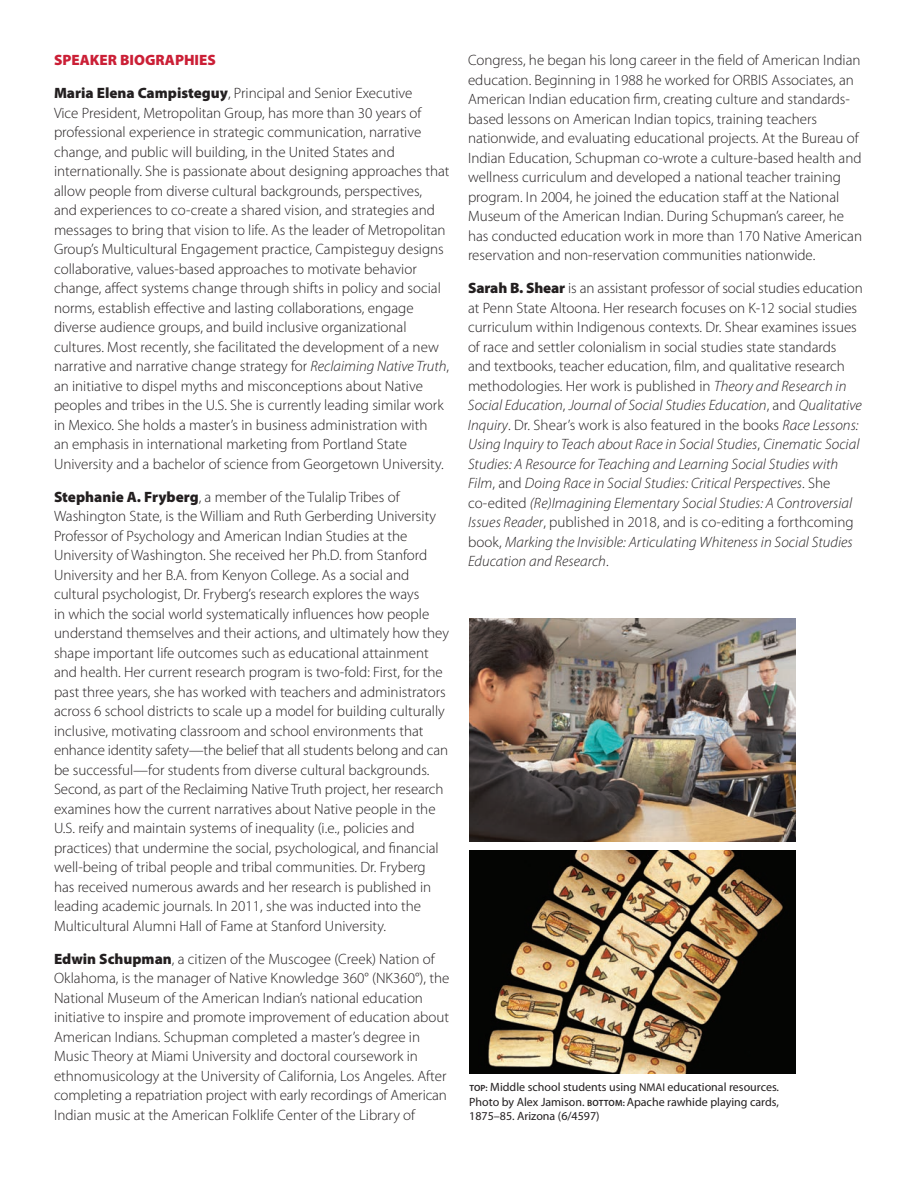
<style>
.page{position:relative;width:918px;height:1188px;background:#fff}
.page>*{position:absolute;margin:0;border:0;box-sizing:border-box;transform-origin:0 0}
.t1{font:300 15px/19.5px "Myriad Pro";color:#231f20}
.t2{font:900 15px "Myriad Pro";color:#cb1f36}
.t3{font:12px/14.4px "Myriad Pro";color:#231f20;text-align:justify}
.s1{font-weight:900}
.s2{font-style:italic}
.s3{font-weight:600;font-size:9px}
.s4{font-size:11.25px}
</style>
<div class="page">
<img style="left:469px;top:619px;width:327px;height:222px">
<img style="left:469px;top:851px;width:327px;height:222px">
<p class="t2" style="left:54px;top:50px;width:163px">SPEAKER BIOGRAPHIES</p>
<p class="t1" style="left:54px;top:84px;width:397px"><span class="s1">Maria Elena Campisteguy</span>, Principal and Senior Executive<br>Vice President, Metropolitan Group, has more than 30 years of professional experience in strategic communication, narrative change, and public will building, in the United States and internationally. She is passionate about designing approaches that allow people from diverse cultural backgrounds, perspectives,<br>and experiences to co-create a shared vision, and strategies and messages to bring that vision to life. As the leader of Metropolitan Group’s Multicultural Engagement practice, Campisteguy designs collaborative, values-based approaches to motivate behavior change, affect systems change through shifts in policy and social norms, establish effective and lasting collaborations, engage diverse audience groups, and build inclusive organizational cultures. Most recently, she facilitated the development of a new narrative and narrative change strategy for <span class="s2">Reclaiming Native Truth</span>, an initiative to dispel myths and misconceptions about Native peoples and tribes in the U.S. She is currently leading similar work in Mexico. She holds a master’s in business administration with<br>an emphasis in international marketing from Portland State University and a bachelor of science from Georgetown University.</p>
<p class="t1" style="left:54px;top:487px;width:397px"><span class="s1">Stephanie A. Fryberg</span>, a member of the Tulalip Tribes of Washington State, is the William and Ruth Gerberding University Professor of Psychology and American Indian Studies at the University of Washington. She received her Ph.D. from Stanford University and her B.A. from Kenyon College. As a social and cultural psychologist, Dr. Fryberg’s research explores the ways<br>in which the social world systematically influences how people understand themselves and their actions, and ultimately how they shape important life outcomes such as educational attainment and health. Her current research program is two-fold: First, for the past three years, she has worked with teachers and administrators across 6 school districts to scale up a model for building culturally inclusive, motivating classroom and school environments that enhance identity safety—the belief that all students belong and can be successful—for students from diverse cultural backgrounds.<br>Second, as part of the Reclaiming Native Truth project, her research examines how the current narratives about Native people in the U.S. reify and maintain systems of inequality (i.e., policies and practices) that undermine the social, psychological, and financial well-being of tribal people and tribal communities. Dr. Fryberg has received numerous awards and her research is published in leading academic journals. In 2011, she was inducted into the Multicultural Alumni Hall of Fame at Stanford University.</p>
<p class="t1" style="left:54px;top:949px;width:397px"><span class="s1">Edwin Schupman</span>, a citizen of the Muscogee (Creek) Nation of Oklahoma, is the manager of Native Knowledge 360° (NK360°), the National Museum of the American Indian’s national education initiative to inspire and promote improvement of education about American Indians. Schupman completed a master’s degree in Music Theory at Miami University and doctoral coursework in ethnomusicology at the University of California, Los Angeles. After completing a repatriation project with early recordings of American Indian music at the American Folklife Center of the Library of</p>
<p class="t1" style="left:468px;top:51px;width:396px">Congress, he began his long career in the field of American Indian education. Beginning in 1988 he worked for ORBIS Associates, an American Indian education firm, creating culture and standards&shy;based lessons on American Indian topics, training teachers nationwide, and evaluating educational projects. At the Bureau of Indian Education, Schupman co-wrote a culture-based health and wellness curriculum and developed a national teacher training program. In 2004, he joined the education staff at the National Museum of the American Indian. During Schupman’s career, he has conducted education work in more than 170 Native American reservation and non-reservation communities nationwide.</p>
<p class="t1" style="left:468px;top:279px;width:396px"><span class="s1">Sarah B. Shear</span> is an assistant professor of social studies education at Penn State Altoona. Her research focuses on K-12 social studies curriculum within Indigenous contexts. Dr. Shear examines issues of race and settler colonialism in social studies state standards and textbooks, teacher education, film, and qualitative research methodologies. Her work is published in <span class="s2">Theory and Research in Social Education</span>, <span class="s2">Journal of Social Studies Education</span>, and <span class="s2">Qualitative Inquiry</span>. Dr. Shear’s work is also featured in the books <span class="s2">Race Lessons:<br>Using Inquiry to Teach about Race in Social Studies</span>, <span class="s2">Cinematic Social Studies: A Resource for Teaching and Learning Social Studies with Film</span>, and <span class="s2">Doing Race in Social Studies: Critical Perspectives</span>. She co-edited <span class="s2">(Re)Imagining Elementary Social Studies: A Controversial Issues Reader</span>, published in 2018, and is co-editing a forthcoming book, <span class="s2">Marking the Invisible: Articulating Whiteness in Social Studies Education and Research</span>.</p>
<p class="t3" style="left:469px;top:1080px;width:311px"><span class="s3">TOP:</span> Middle school students using <span class="s4">NMAI</span> educational resources.<br>Photo by Alex Jamison. <span class="s3">BOTTOM:</span> Apache rawhide playing cards, 1875–85. Arizona (6/4597)</p>
</div>
